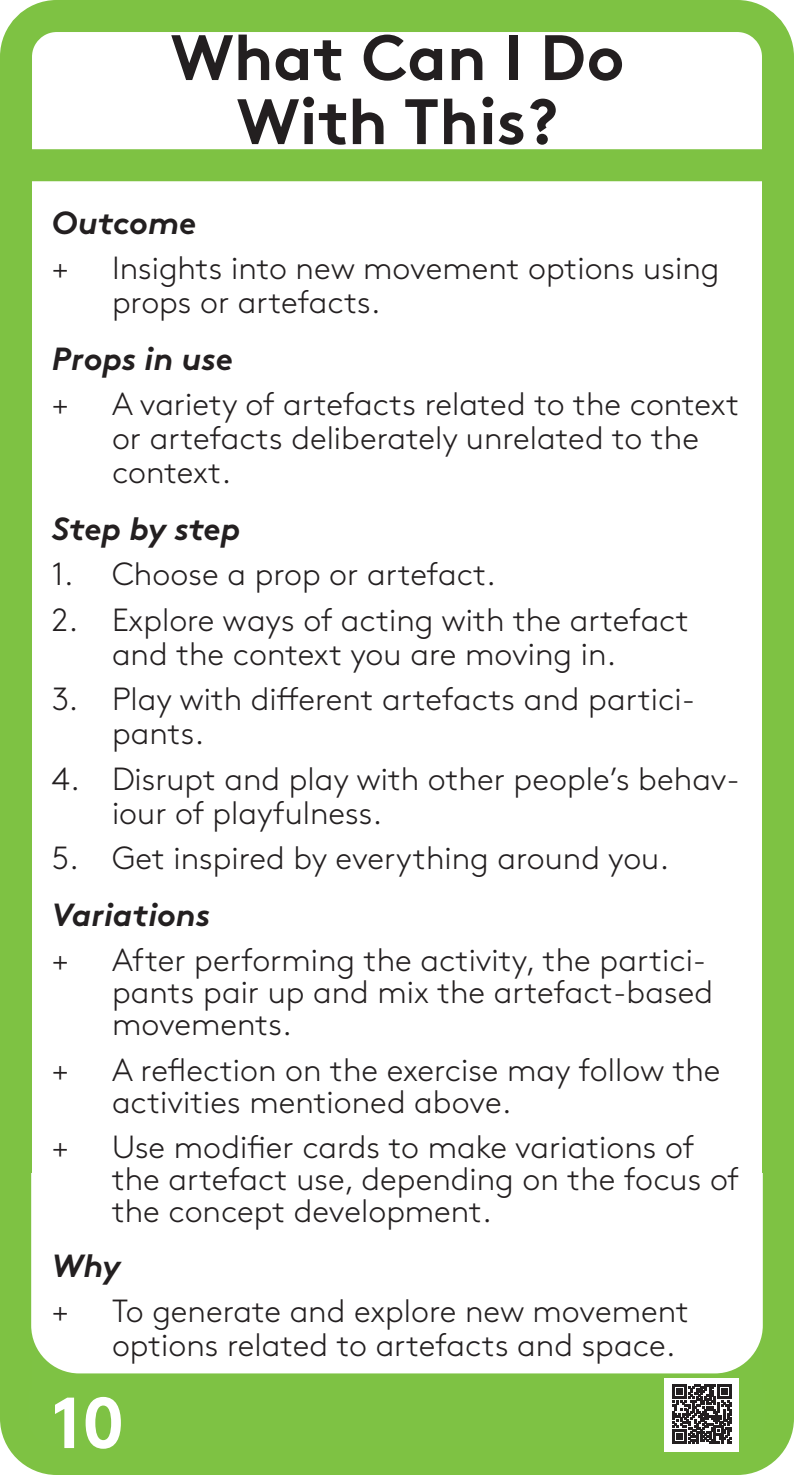
<style>
.page{position:relative;width:794px;height:1475px;background:#fff}
.page>*{position:absolute;margin:0;border:0;box-sizing:border-box;transform-origin:0 0}
.titel_aktivitet{font:700 72px "Brown Std";color:#fff}
.titel_aktivitet-2{font:700 64px/64px "Brown Std";color:#231f20;text-align:center}
.metode_tekst{font:300 32px/34px "Brown Std";color:#231f20}
.metode-overskrift{font:italic 700 32px "Brown Std";color:#231f20}
</style>
<div class="page">
<div style="left:0;top:1373px;width:794px;height:101px;background:#7ec244"></div>
<svg style="left:0;top:0;width:794px;height:197px"></svg>
<div style="left:0;top:180px;width:31px;height:1210px;background:#7ec243"></div>
<div style="left:763px;top:178px;width:31px;height:1210px;background:#7ec243"></div>
<svg style="left:31px;top:1172px;width:732px;height:201px"></svg>
<div style="left:664px;top:1378px;width:75px;height:73px;background:#fff"></div>
<svg style="left:672px;top:1384px;width:59px;height:59px"></svg>
<p class="titel_aktivitet-2" style="left:171px;top:25px;width:455px">What Can I Do<br>With This?</p>
<p class="metode-overskrift" style="left:52px;top:203px;width:146px">Outcome</p>
<p class="metode_tekst" style="left:52px;top:251px;width:18px">+</p>
<p class="metode_tekst" style="left:112px;top:251px;width:609px">Insights into new movement options using props or artefacts.</p>
<p class="metode-overskrift" style="left:52px;top:339px;width:182px">Props in use</p>
<p class="metode_tekst" style="left:52px;top:388px;width:18px">+</p>
<p class="metode_tekst" style="left:112px;top:388px;width:629px">A variety of artefacts related to the context or artefacts deliberately unrelated to the context.</p>
<p class="metode-overskrift" style="left:52px;top:509px;width:190px">Step by step</p>
<p class="metode_tekst" style="left:52px;top:558px;width:445px">1. Choose a prop or artefact.</p>
<p class="metode_tekst" style="left:52px;top:603px;width:638px;text-align:center">2. Explore ways of acting with the artefact and the context you are moving in.</p>
<p class="metode_tekst" style="left:112px;top:682px;width:584px;text-indent:-60px">3. Play with different artefacts and partici&shy;pants.</p>
<p class="metode_tekst" style="left:112px;top:762px;width:629px;text-indent:-60px">4. Disrupt and play with other people’s behav&shy;iour of playfulness.</p>
<p class="metode_tekst" style="left:52px;top:841px;width:618px">5. Get inspired by everything around you.</p>
<p class="metode-overskrift" style="left:52px;top:894px;width:160px">Variations</p>
<p class="metode_tekst" style="left:52px;top:943px;width:18px">+</p>
<p class="metode_tekst" style="left:112px;top:944px;width:602px;line-height:32px">After performing the activity, the partici&shy;pants pair up and mix the artefact-based movements.</p>
<p class="metode_tekst" style="left:52px;top:1052px;width:18px">+</p>
<p class="metode_tekst" style="left:112px;top:1053px;width:610px;line-height:32px">A reflection on the exercise may follow the activities mentioned above.</p>
<p class="metode_tekst" style="left:52px;top:1130px;width:18px">+</p>
<p class="metode_tekst" style="left:112px;top:1131px;width:628px;line-height:32px">Use modifier cards to make variations of the artefact use, depending on the focus of the concept development.</p>
<p class="metode-overskrift" style="left:52px;top:1245px;width:71px">Why</p>
<p class="metode_tekst" style="left:52px;top:1294px;width:18px">+</p>
<p class="metode_tekst" style="left:112px;top:1294px;width:578px">To generate and explore new movement options related to artefacts and space.</p>
<p class="titel_aktivitet" style="left:51px;top:1378px;width:75px">10</p>
</div>
